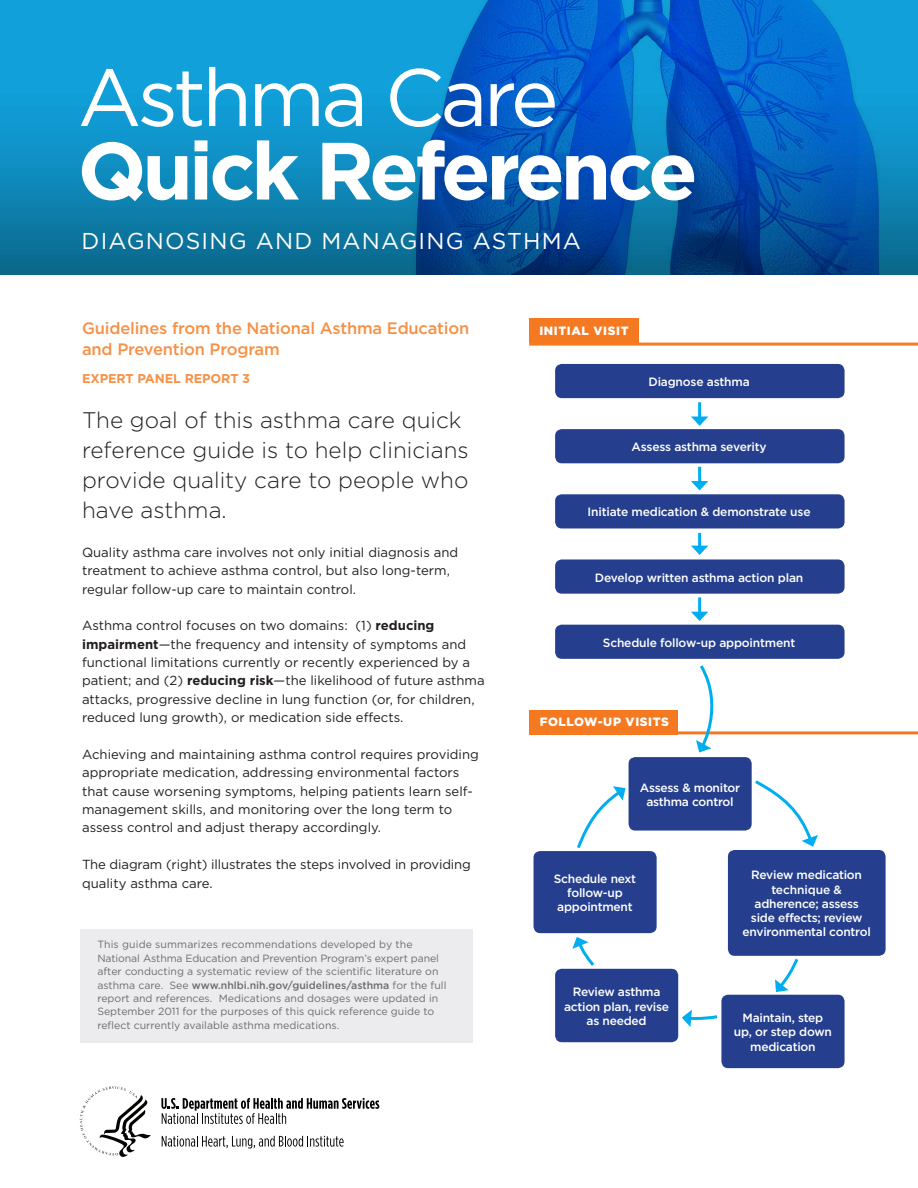
<style>
.page{position:relative;width:918px;height:1188px;background:#fff}
.page>*{position:absolute;margin:0;border:0;box-sizing:border-box;transform-origin:0 0}
.t1{font:700 81px/73.5px "Gotham";letter-spacing:-.05em;color:#fff}
.t2{font:22.95px "Gotham";letter-spacing:.05em;color:#fff}
.t3{font:300 22.5px/30px "Gotham";color:#231f20}
.t4{font:500 16.5px/21px "Gotham";letter-spacing:-.01em;color:#f69146}
.t5{font:13.2px/18.3px "Gotham";color:#231f20}
.t6{font:700 12.75px "Gotham";letter-spacing:-.01em;color:#f69146}
.t7{font:500 12px/14.2px "Gotham";letter-spacing:-.02em;color:#fff;text-align:center}
.t8{font:900 12px "Gotham";letter-spacing:.05em;color:#fff}
.t9{font:10.5px/13.4px "Gotham";color:#6c6d70}
.s1{font-weight:400}
.s2{font-weight:700}
.s3{font-weight:500}
</style>
<div class="page">
<div style="left:0;top:0;width:918px;height:274px;background:#12a0db"></div>
<div style="left:0;top:79px;width:918px;height:195px;background:linear-gradient(to bottom,#12a6e4,#0b6a8e)"></div>
<img style="left:390px;top:0;width:506px;height:274px">
<svg style="left:577px;top:786px;width:49px;height:63px"></svg>
<svg style="left:755px;top:780px;width:63px;height:67px"></svg>
<svg style="left:682px;top:1010px;width:36px;height:17px"></svg>
<svg style="left:572px;top:937px;width:25px;height:32px"></svg>
<svg style="left:80px;top:1086px;width:71px;height:71px"></svg>
<svg style="left:161px;top:1098px;width:218px;height:26px"></svg>
<svg style="left:162px;top:1136px;width:182px;height:13px"></svg>
<hr style="left:529px;top:343px;width:389px;height:3px;background:#f47921">
<div style="left:529px;top:319px;width:109px;height:24px;background:#f47921"></div>
<div style="left:555px;top:364px;width:290px;height:34px;background:#253f8e;border-radius:7px"></div>
<div style="left:555px;top:625px;width:290px;height:34px;background:#253f8e;border-radius:7px"></div>
<div style="left:555px;top:559px;width:290px;height:35px;background:#253f8e;border-radius:7px"></div>
<div style="left:555px;top:494px;width:290px;height:34px;background:#253f8e;border-radius:7px"></div>
<div style="left:555px;top:429px;width:290px;height:34px;background:#253f8e;border-radius:7px"></div>
<div style="left:629px;top:757px;width:123px;height:74px;background:#253f8e;border-radius:7px"></div>
<div style="left:534px;top:851px;width:123px;height:82px;background:#253f8e;border-radius:7px"></div>
<div style="left:555px;top:969px;width:123px;height:73px;background:#253f8e;border-radius:7px"></div>
<div style="left:721px;top:995px;width:124px;height:73px;background:#253f8e;border-radius:7px"></div>
<div style="left:728px;top:850px;width:158px;height:106px;background:#253f8e;border-radius:7px"></div>
<div style="left:530px;top:710px;width:148px;height:24px;background:#f47921"></div>
<hr style="left:530px;top:731px;width:388px;height:3px;background:#f47921">
<hr style="left:698px;top:402px;width:3px;height:17px;background:#00aeef">
<svg style="left:691px;top:416px;width:17px;height:10px"></svg>
<svg style="left:696px;top:665px;width:28px;height:87px"></svg>
<hr style="left:698px;top:467px;width:3px;height:17px;background:#00aeef">
<svg style="left:691px;top:481px;width:17px;height:9px"></svg>
<hr style="left:698px;top:533px;width:3px;height:15px;background:#00aeef">
<svg style="left:691px;top:546px;width:17px;height:9px"></svg>
<hr style="left:698px;top:597px;width:3px;height:17px;background:#00aeef">
<svg style="left:691px;top:612px;width:17px;height:9px"></svg>
<div style="left:81px;top:929px;width:392px;height:114px;background:#ececee"></div>
<svg style="left:775px;top:955px;width:26px;height:37px"></svg>
<p class="t1" style="left:78px;top:59px;width:622px"><span class="s1">Asthma Care<br></span>Quick Reference</p>
<p class="t2" style="left:82px;top:228px;width:501px">DIAGNOSING AND MANAGING ASTHMA</p>
<p class="t4" style="left:82px;top:318px;width:389px">Guidelines from the National Asthma Education and Prevention Program</p>
<p class="t6" style="left:82px;top:371px;width:170px">EXPERT PANEL REPORT 3</p>
<p class="t3" style="left:82px;top:405px;width:388px">The goal of this asthma care quick reference guide is to help clinicians provide quality care to people who have asthma.</p>
<p class="t5" style="left:82px;top:543px;width:378px">Quality asthma care involves not only initial diagnosis and treatment to achieve asthma control, but also long-term, regular follow-up care to maintain control.</p>
<p class="t5" style="left:82px;top:616px;width:404px">Asthma control focuses on two domains: (1) <span class="s2">reducing impairment</span>—the frequency and intensity of symptoms and functional limitations currently or recently experienced by a patient; and (2) <span class="s2">reducing risk</span>—the likelihood of future asthma attacks, progressive decline in lung function (or, for children, reduced lung growth), or medication side effects.</p>
<p class="t5" style="left:82px;top:745px;width:398px">Achieving and maintaining asthma control requires providing appropriate medication, addressing environmental factors that cause worsening symptoms, helping patients learn self&shy;management skills, and monitoring over the long term to assess control and adjust therapy accordingly.</p>
<p class="t5" style="left:82px;top:855px;width:390px">The diagram (right) illustrates the steps involved in providing quality asthma care.</p>
<p class="t9" style="left:97px;top:938px;width:351px">This guide summarizes recommendations developed by the National Asthma Education and Prevention Program’s expert panel after conducting a systematic review of the scientific literature on asthma care. See <span class="s3">www.nhlbi.nih.gov/guidelines/asthma</span> for the full report and references. Medications and dosages were updated in September 2011 for the purposes of this quick reference guide to reflect currently available asthma medications.</p>
<p class="t8" style="left:539px;top:324px;width:91px">INITIAL VISIT</p>
<p class="t7" style="left:648px;top:374px;width:103px">Diagnose asthma</p>
<p class="t7" style="left:632px;top:440px;width:137px">Assess asthma severity</p>
<p class="t7" style="left:588px;top:505px;width:225px">Initiate medication &amp; demonstrate use</p>
<p class="t7" style="left:595px;top:570px;width:210px">Develop written asthma action plan</p>
<p class="t7" style="left:603px;top:635px;width:194px">Schedule follow-up appointment</p>
<p class="t8" style="left:540px;top:715px;width:131px">FOLLOW-UP VISITS</p>
<p class="t7" style="left:640px;top:780px;width:102px">Assess &amp; monitor asthma control</p>
<p class="t7" style="left:554px;top:871px;width:84px">Schedule next follow-up appointment</p>
<p class="t7" style="left:564px;top:985px;width:107px">Review asthma action plan, revise as needed</p>
<p class="t7" style="left:743px;top:868px;width:130px">Review medication technique &amp; adherence; assess side effects; review environmental control</p>
<p class="t7" style="left:734px;top:1011px;width:99px">Maintain, step up, or step down medication</p>
</div>
